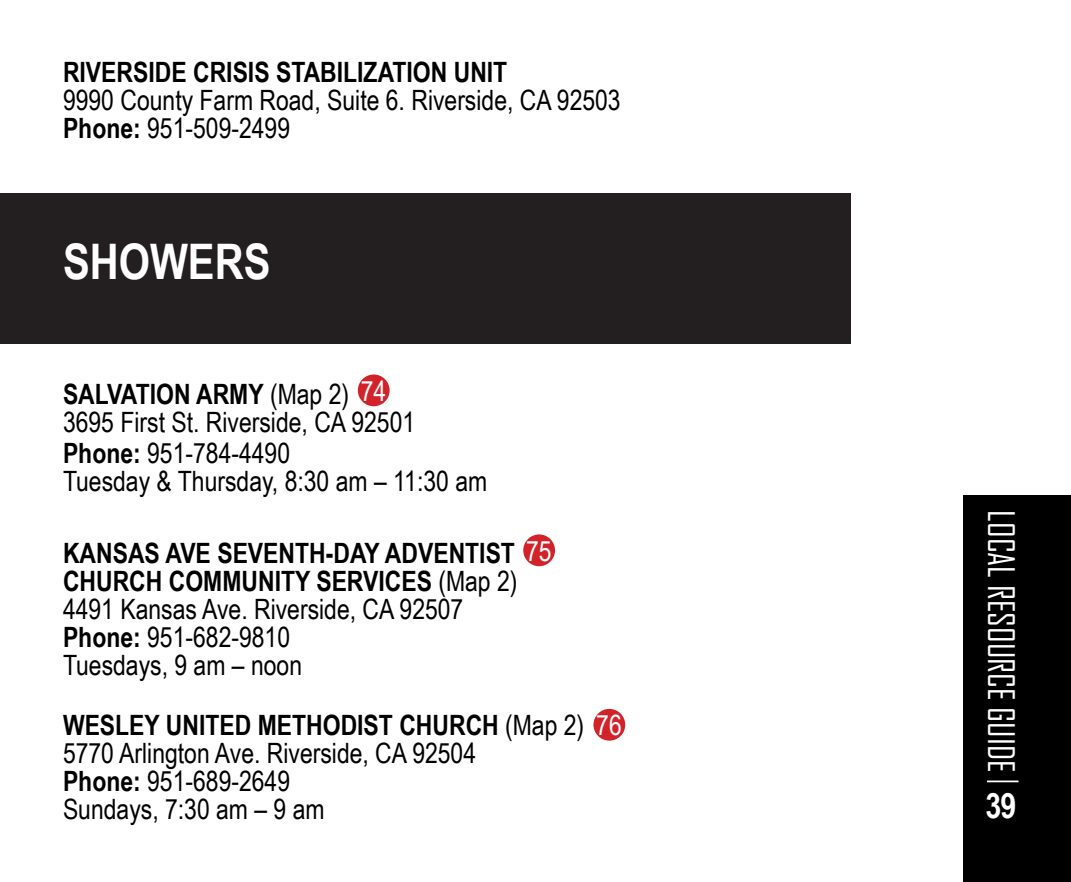
<style>
.page{position:relative;width:1071px;height:882px;background:#fff}
.page>*{position:absolute;margin:0;border:0;box-sizing:border-box;transform-origin:0 0}
.t1{font:700 49px "Arial Narrow";color:#fff}
.t2{font:35px "Agency FB";color:#fff}
.t3{font:700 35px "Arial Narrow";color:#fff}
.t4{font:28px/28px "Arial Narrow";color:#000}
.t5{font:700 28px "Arial Narrow";color:#000}
.t6{font:28px "Arial Narrow";color:#fff}
.s1{font-weight:700}
.s2{color:#fff}
</style>
<div class="page">
<div style="left:963px;top:496px;width:108px;height:386px;background:#000"></div>
<hr style="left:987px;top:781px;width:31px;height:1px;background:#fff">
<div style="left:0;top:194px;width:850px;height:150px;background:#231f20"></div>
<div style="left:358px;top:375px;width:32px;height:31px;background:#d2232a;border-radius:50%"></div>
<div style="left:523px;top:534px;width:32px;height:32px;background:#d2232a;border-radius:50%"></div>
<div style="left:593px;top:709px;width:32px;height:32px;background:#d2232a;border-radius:50%"></div>
<p class="t5" style="left:63px;top:51px;width:446px">RIVERSIDE CRISIS STABILIZATION UNIT</p>
<p class="t4" style="left:63px;top:85px;width:559px">9990 County Farm Road, Suite 6. Riverside, CA 92503<br><span class="s1">Phone:</span> 951-509-2499</p>
<h1 class="t1" style="left:63px;top:225px;width:209px">SHOWERS</h1>
<p class="t6" style="left:361px;top:370px;width:27px">74</p>
<p class="t4" style="left:63px;top:379px;width:354px"><span class="s1">SALVATION ARMY</span> (Map 2)<br>3695 First St. Riverside, CA 92501</p>
<p class="t4" style="left:63px;top:439px;width:426px"><span class="s1">Phone:</span> 951-784-4490<br>Tuesday &amp; Thursday, 8:30 am – 11:30 am</p>
<p class="t4" style="left:63px;top:538px;width:490px"><span class="s1">KANSAS AVE SEVENTH-DAY ADVENTIST</span> <span class="s2">75<br></span><span class="s1">CHURCH COMMUNITY SERVICES</span> (Map 2)<br>4491 Kansas Ave. Riverside, CA 92507<br><span class="s1">Phone:</span> 951-682-9810<br>Tuesdays, 9 am – noon</p>
<p class="t4" style="left:63px;top:710px;width:560px"><span class="s1">WESLEY UNITED METHODIST CHURCH</span> (Map 2) <span class="s2">76<br></span>5770 Arlington Ave. Riverside, CA 92504<br><span class="s1">Phone:</span> 951-689-2649<br>Sundays, 7:30 am – 9 am</p>
<p class="t2" style="left:1023px;top:510px;width:264px;rotate:90deg">LOCAL RESOURCE GUIDE</p>
<p class="t3" style="left:985px;top:779px;width:33px">39</p>
</div>
